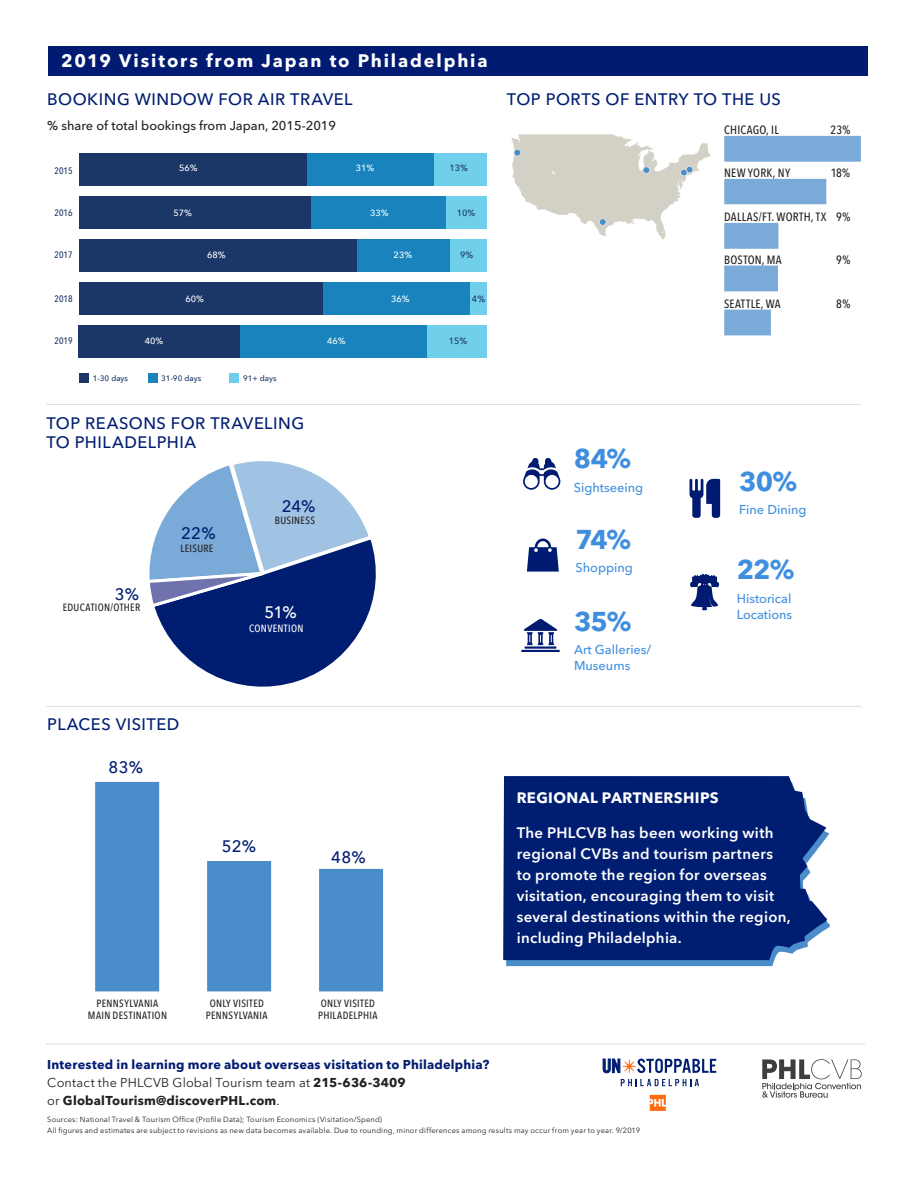
<style>
.page{position:relative;width:918px;height:1188px;background:#fff}
.page>*{position:absolute;margin:0;border:0;box-sizing:border-box;transform-origin:0 0}
.t1{font:700 27px "Avenir Next LT Pro";letter-spacing:-.035em;color:#408fde}
.new_hdr_-_slim_box_a{font:700 18px "Avenir Next LT Pro";letter-spacing:.1em;color:#fff}
.SBHD_1{font:500 16.5px "Avenir Next LT Pro";letter-spacing:.03em;color:#001e71}
.SBHD_1-2{font:500 16.5px "Avenir Next LT Pro";color:#001b71}
.SBHD_1-3{font:500 16.5px "Avenir Next LT Pro";color:#fff}
.Box_Copy{font:600 15px/21px "Avenir Next LT Pro";letter-spacing:.02em;color:#fff}
.Box_Copy-2{font:700 15px "Avenir Next LT Pro";letter-spacing:.025em;color:#fff}
.CTA{font:700 12.75px/18px "Avenir Next LT Pro";letter-spacing:.015em;color:#231f20}
.t2{font:500 12.75px/16.5px "Avenir Next LT Pro";color:#408fde}
.CTA-2{font:700 12.75px "Avenir Next LT Pro";letter-spacing:.015em;color:#001b71}
.t3{font:500 12.75px "Avenir Next LT Pro";color:#231f20}
.US_Ports_copy{font:500 12px "Avenir Next Condensed";letter-spacing:.015em;color:#231f20}
.small_chart_copy_-_c{font:500 10.5px/12.6px "Avenir Next Condensed";letter-spacing:.03em;color:#231f20;text-align:center}
.small_chart_copy_-_c-2{font:500 10.5px "Avenir Next Condensed";letter-spacing:.03em;color:#fff}
.t4{font:500 9.3px "Avenir Next Condensed";color:#1b3667}
.t5{font:500 9px "Avenir Next";color:#fff}
.t6{font:500 9px "Avenir Next";color:#1b3667}
.t7{font:500 7.95px "Avenir Next";color:#1b3667}
.CTA-3{font:7.5px/10.5px "Avenir Next LT Pro";letter-spacing:.025em;color:#231f20}
.s1{font-weight:400}
</style>
<div class="page">
<div style="left:48px;top:46px;width:820px;height:30px;background:#001b71"></div>
<hr style="left:45px;top:1044px;width:820px;height:1px;background:#dcdddf">
<svg style="left:762px;top:1059px;width:100px;height:39px"></svg>
<svg style="left:650px;top:1095px;width:16px;height:16px"></svg>
<svg style="left:602px;top:1058px;width:114px;height:28px"></svg>
<hr style="left:46px;top:404px;width:815px;height:1px;background:#dcdddf">
<hr style="left:47px;top:706px;width:814px;height:1px;background:#dcdddf">
<svg style="left:95px;top:782px;width:288px;height:209px"></svg>
<svg style="left:149px;top:461px;width:227px;height:226px"></svg>
<div style="left:79px;top:325px;width:162px;height:33px;background:#1a3767"></div>
<div style="left:79px;top:282px;width:245px;height:33px;background:#1a3767"></div>
<div style="left:79px;top:239px;width:278px;height:33px;background:#1a3767"></div>
<div style="left:79px;top:196px;width:232px;height:33px;background:#1a3767"></div>
<div style="left:79px;top:153px;width:228px;height:33px;background:#1a3767"></div>
<div style="left:241px;top:325px;width:186px;height:33px;background:#1883bc"></div>
<div style="left:324px;top:282px;width:146px;height:33px;background:#1883bc"></div>
<div style="left:357px;top:239px;width:93px;height:33px;background:#1883bc"></div>
<div style="left:311px;top:196px;width:135px;height:33px;background:#1883bc"></div>
<div style="left:307px;top:153px;width:127px;height:33px;background:#1883bc"></div>
<div style="left:427px;top:325px;width:60px;height:33px;background:#70cfeb"></div>
<div style="left:470px;top:282px;width:17px;height:33px;background:#70cfeb"></div>
<div style="left:450px;top:239px;width:37px;height:33px;background:#70cfeb"></div>
<div style="left:446px;top:196px;width:41px;height:33px;background:#70cfeb"></div>
<div style="left:434px;top:153px;width:53px;height:33px;background:#70cfeb"></div>
<div style="left:80px;top:373px;width:9px;height:9px;background:#1b3667"></div>
<div style="left:148px;top:373px;width:9px;height:9px;background:#1883bc"></div>
<div style="left:229px;top:373px;width:9px;height:9px;background:#6fceeb"></div>
<svg style="left:506px;top:832px;width:324px;height:134px;fill:#4b8cca"></svg>
<svg style="left:503px;top:776px;width:324px;height:184px;background:#0f2c7a"></svg>
<svg style="left:511px;top:134px;width:200px;height:105px"></svg>
<div style="left:686px;top:166px;width:7px;height:7px;background:#4b8cca;border-radius:50%"></div>
<div style="left:686px;top:166px;width:7px;height:8px;border:1px solid #dcdddf;border-radius:50%"></div>
<div style="left:514px;top:149px;width:7px;height:7px;background:#4b8cca;border-radius:50%"></div>
<div style="left:514px;top:149px;width:7px;height:8px;border:1px solid #dcdddf;border-radius:50%"></div>
<div style="left:680px;top:169px;width:7px;height:7px;background:#4b8cca;border-radius:50%"></div>
<div style="left:680px;top:169px;width:8px;height:7px;border:1px solid #dcdddf;border-radius:50%"></div>
<div style="left:599px;top:219px;width:7px;height:6px;background:#4b8cca;border-radius:50%"></div>
<div style="left:599px;top:218px;width:8px;height:8px;border:1px solid #dcdddf;border-radius:50%"></div>
<div style="left:643px;top:167px;width:7px;height:7px;background:#4b8cca;border-radius:50%"></div>
<div style="left:643px;top:166px;width:7px;height:8px;border:1px solid #dcdddf;border-radius:50%"></div>
<svg style="left:724px;top:136px;width:137px;height:199px"></svg>
<svg style="left:527px;top:539px;width:32px;height:33px"></svg>
<svg style="left:523px;top:458px;width:37px;height:32px"></svg>
<svg style="left:523px;top:619px;width:35px;height:26px"></svg>
<hr style="left:525px;top:646px;width:31px;height:3px;background:#001b71">
<hr style="left:521px;top:650px;width:39px;height:2px;background:#001b71">
<svg style="left:690px;top:574px;width:29px;height:36px"></svg>
<svg style="left:690px;top:479px;width:30px;height:39px"></svg>
<p class="new_hdr_-_slim_box_a" style="left:61px;top:50px;width:428px">2019 Visitors from Japan to Philadelphia</p>
<p class="SBHD_1" style="left:47px;top:89px;width:307px">BOOKING WINDOW FOR AIR TRAVEL</p>
<p class="SBHD_1" style="left:507px;top:89px;width:276px">TOP PORTS OF ENTRY TO THE US</p>
<p class="t3" style="left:47px;top:117px;width:290px">% share of total bookings from Japan, 2015-2019</p>
<p class="t4" style="left:55px;top:165px;width:20px">2015</p>
<p class="t4" style="left:55px;top:207px;width:20px">2016</p>
<p class="t4" style="left:55px;top:250px;width:20px">2017</p>
<p class="t4" style="left:55px;top:293px;width:20px">2018</p>
<p class="t4" style="left:55px;top:335px;width:20px">2019</p>
<p class="t7" style="left:93px;top:371px;width:37px">1-30 days</p>
<p class="t7" style="left:161px;top:371px;width:42px">31-90 days</p>
<p class="t7" style="left:243px;top:371px;width:35px">91+ days</p>
<p class="t5" style="left:356px;top:161px;width:20px">31%</p>
<p class="t6" style="left:449px;top:161px;width:20px">13%</p>
<p class="t5" style="left:179px;top:161px;width:20px">56%</p>
<p class="t5" style="left:173px;top:205px;width:20px">57%</p>
<p class="t5" style="left:370px;top:205px;width:20px">33%</p>
<p class="t6" style="left:457px;top:205px;width:20px">10%</p>
<p class="t5" style="left:207px;top:247px;width:20px">68%</p>
<p class="t5" style="left:394px;top:247px;width:20px">23%</p>
<p class="t6" style="left:460px;top:247px;width:15px">9%</p>
<p class="t5" style="left:185px;top:291px;width:20px">60%</p>
<p class="t5" style="left:391px;top:291px;width:20px">36%</p>
<p class="t6" style="left:472px;top:291px;width:15px">4%</p>
<p class="t5" style="left:145px;top:333px;width:20px">40%</p>
<p class="t5" style="left:327px;top:333px;width:20px">46%</p>
<p class="t6" style="left:449px;top:333px;width:20px">15%</p>
<p class="SBHD_1" style="left:46px;top:413px;width:259px">TOP REASONS FOR TRAVELING</p>
<p class="SBHD_1" style="left:46px;top:433px;width:151px">TO PHILADELPHIA</p>
<p class="SBHD_1-2" style="left:282px;top:496px;width:35px">24%</p>
<p class="SBHD_1" style="left:115px;top:585px;width:26px">3%</p>
<p class="SBHD_1" style="left:181px;top:523px;width:36px">22%</p>
<p class="small_chart_copy_-_c" style="left:181px;top:542px;width:34px">LEISURE</p>
<p class="small_chart_copy_-_c" style="left:275px;top:514px;width:42px">BUSINESS</p>
<p class="small_chart_copy_-_c" style="left:63px;top:601px;width:79px">EDUCATION/OTHER</p>
<p class="SBHD_1-3" style="left:264px;top:602px;width:34px">51%</p>
<p class="SBHD_1" style="left:47px;top:714px;width:134px">PLACES VISITED</p>
<p class="SBHD_1" style="left:108px;top:757px;width:36px">83%</p>
<p class="small_chart_copy_-_c-2" style="left:249px;top:622px;width:56px">CONVENTION</p>
<p class="SBHD_1" style="left:222px;top:836px;width:36px">52%</p>
<p class="SBHD_1" style="left:331px;top:847px;width:36px">48%</p>
<p class="small_chart_copy_-_c" style="left:88px;top:997px;width:81px">PENNSYLVANIA<br>MAIN DESTINATION</p>
<p class="small_chart_copy_-_c" style="left:206px;top:997px;width:63px">ONLY VISITED<br>PENNSYLVANIA</p>
<p class="small_chart_copy_-_c" style="left:318px;top:997px;width:61px;text-align:left">ONLY VISITED<br>PHILADELPHIA</p>
<p class="t1" style="left:574px;top:442px;width:59px">84%</p>
<p class="t2" style="left:574px;top:479px;width:71px">Sightseeing</p>
<p class="t1" style="left:576px;top:523px;width:57px">74%</p>
<p class="t2" style="left:576px;top:559px;width:59px">Shopping</p>
<p class="t1" style="left:574px;top:605px;width:59px">35%</p>
<p class="t2" style="left:574px;top:641px;width:79px">Art Galleries/<br>Museums</p>
<p class="US_Ports_copy" style="left:724px;top:122px;width:56px">CHICAGO, IL</p>
<p class="US_Ports_copy" style="left:831px;top:122px;width:21px">23%</p>
<p class="US_Ports_copy" style="left:724px;top:166px;width:68px">NEW YORK, NY</p>
<p class="US_Ports_copy" style="left:831px;top:166px;width:21px">18%</p>
<p class="US_Ports_copy" style="left:724px;top:209px;width:128px">DALLAS/FT. WORTH, TX 9%</p>
<p class="US_Ports_copy" style="left:724px;top:253px;width:59px">BOSTON, MA</p>
<p class="US_Ports_copy" style="left:836px;top:253px;width:16px">9%</p>
<p class="US_Ports_copy" style="left:724px;top:296px;width:58px">SEATTLE, WA</p>
<p class="US_Ports_copy" style="left:836px;top:296px;width:15px">8%</p>
<p class="t1" style="left:739px;top:465px;width:59px">30%</p>
<p class="t2" style="left:739px;top:501px;width:69px">Fine Dining</p>
<p class="t1" style="left:737px;top:553px;width:59px">22%</p>
<p class="t2" style="left:737px;top:590px;width:57px">Historical<br>Locations</p>
<p class="Box_Copy-2" style="left:517px;top:789px;width:204px">REGIONAL PARTNERSHIPS</p>
<p class="Box_Copy" style="left:517px;top:822px;width:275px">The PHLCVB has been working with regional CVBs and tourism partners to promote the region for overseas visitation, encouraging them to visit several destinations within the region, including Philadelphia.</p>
<p class="CTA-2" style="left:47px;top:1057px;width:444px">Interested in learning more about overseas visitation to Philadelphia?</p>
<p class="CTA" style="left:47px;top:1073px;width:360px"><span class="s1">Contact the PHLCVB Global Tourism team at</span> 215-636-3409 <span class="s1">or</span> GlobalTourism@discoverPHL.com<span class="s1">.</span></p>
<p class="CTA-3" style="left:47px;top:1114px;width:594px">Sources: National Travel &amp; Tourism Office (Profile Data); Tourism Economics (Visitation/Spend)<br>All figures and estimates are subject to revisions as new data becomes available. Due to rounding, minor differences among results may occur from year to year. 9/2019</p>
</div>
